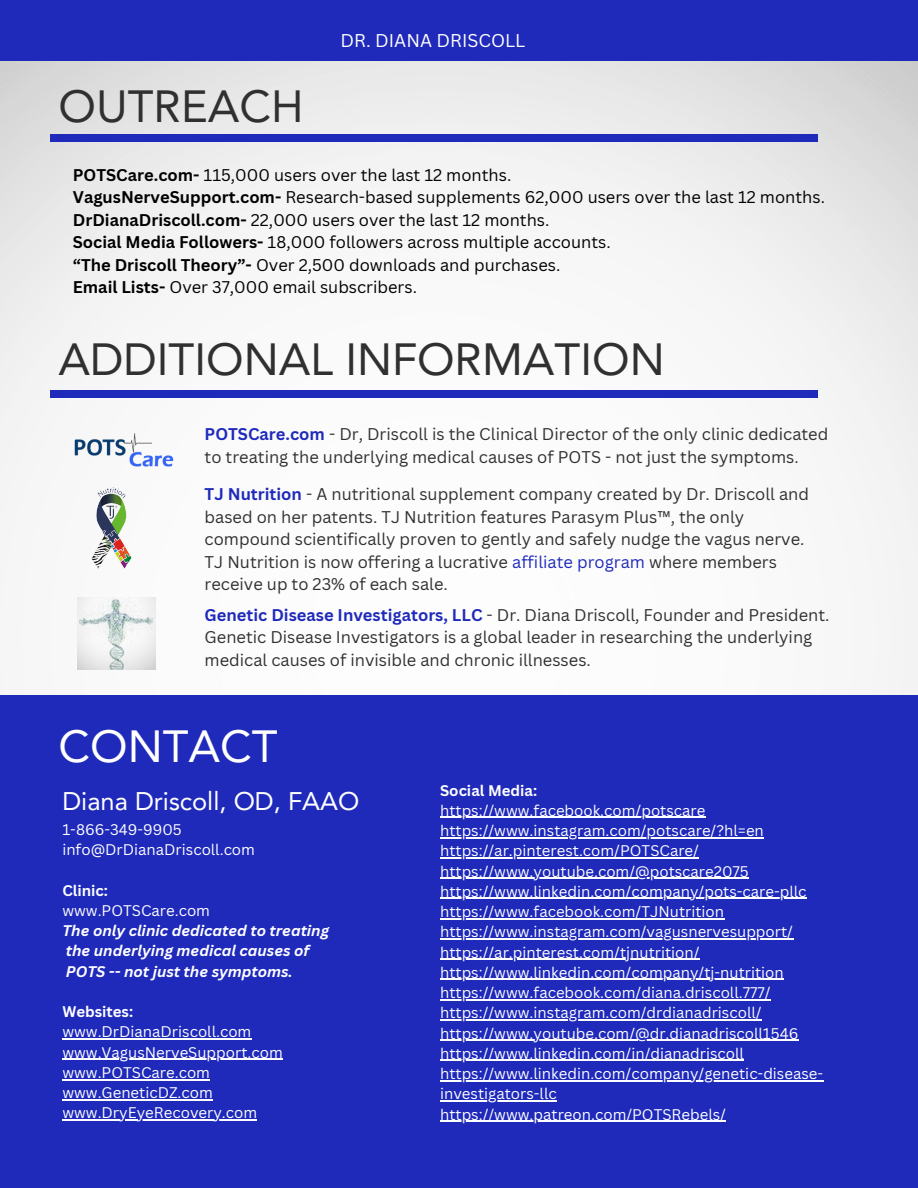
<style>
.page{position:relative;width:918px;height:1188px;background:#fff}
.page>*{position:absolute;margin:0;border:0;box-sizing:border-box;transform-origin:0 0}
.t1{font:45px "Avenir LT Pro";color:#303030}
.t2{font:45px "Avenir LT Pro";color:#fff}
.t3{font:25.5px "Avenir LT Pro";color:#fff}
.t4{font:18px "Canva Sans";color:#fff}
.t5{font:16.5px/22.5px "Canva Sans";color:#303030}
.t6{font:16.5px/22.5px "Canva Sans";color:#000}
.t7{font:15px/20.2px "Canva Sans";color:#fff}
.t8{font:italic 700 15px "Canva Sans";color:#fff}
.t9{font:700 15px "Canva Sans";color:#fff}
.s1{font-weight:700}
.s2{font-weight:700;color:#1f2abb}
.s3{color:#1f2abb}
</style>
<div class="page">
<img style="left:0;top:60px;width:918px;height:635px">
<div style="left:0;top:0;width:918px;height:60px;background:#1f2abb"></div>
<div style="left:51px;top:134px;width:767px;height:7px;background:#1f2abb"></div>
<div style="left:0;top:695px;width:918px;height:493px;background:#1f2abb"></div>
<img style="left:78px;top:485px;width:67px;height:89px">
<img style="left:78px;top:597px;width:77px;height:72px">
<img style="left:59px;top:417px;width:135px;height:68px">
<div style="left:51px;top:390px;width:767px;height:7px;background:#1f2abb"></div>
<hr style="left:62px;top:1039px;width:189px;height:1px;background:#fff">
<hr style="left:62px;top:1059px;width:221px;height:1px;background:#fff">
<hr style="left:62px;top:1079px;width:148px;height:1px;background:#fff">
<hr style="left:62px;top:1099px;width:151px;height:1px;background:#fff">
<hr style="left:62px;top:1120px;width:195px;height:1px;background:#fff">
<hr style="left:440px;top:817px;width:265px;height:1px;background:#fff">
<hr style="left:440px;top:837px;width:324px;height:1px;background:#fff">
<hr style="left:440px;top:857px;width:259px;height:2px;background:#fff">
<hr style="left:440px;top:878px;width:309px;height:1px;background:#fff">
<hr style="left:440px;top:898px;width:367px;height:1px;background:#fff">
<hr style="left:440px;top:918px;width:284px;height:1px;background:#fff">
<hr style="left:440px;top:938px;width:353px;height:2px;background:#fff">
<hr style="left:440px;top:959px;width:260px;height:1px;background:#fff">
<hr style="left:440px;top:979px;width:344px;height:1px;background:#fff">
<hr style="left:440px;top:999px;width:331px;height:1px;background:#fff">
<hr style="left:440px;top:1019px;width:322px;height:2px;background:#fff">
<hr style="left:440px;top:1040px;width:359px;height:1px;background:#fff">
<hr style="left:440px;top:1060px;width:304px;height:1px;background:#fff">
<hr style="left:440px;top:1080px;width:383px;height:1px;background:#fff">
<hr style="left:440px;top:1100px;width:117px;height:2px;background:#fff">
<hr style="left:440px;top:1121px;width:286px;height:1px;background:#fff">
<h1 class="t1" style="left:59px;top:88px;width:247px">OUTREACH</h1>
<h4 class="t4" style="left:341px;top:28px;width:186px">DR. DIANA DRISCOLL</h4>
<h3 class="t6" style="left:73px;top:163px;width:754px"><span class="s1">POTSCare.com-</span> 115,000 users over the last 12 months.<br><span class="s1">VagusNerveSupport.com-</span> Research-based supplements 62,000 users over the last 12 months.<br><span class="s1">DrDianaDriscoll.com-</span> 22,000 users over the last 12 months.<br><span class="s1">Social Media Followers-</span> 18,000 followers across multiple accounts.<br><span class="s1">“The Driscoll Theory”-</span> Over 2,500 downloads and purchases.<br><span class="s1">Email Lists-</span> Over 37,000 email subscribers.</h3>
<h1 class="t1" style="left:59px;top:341px;width:608px">ADDITIONAL INFORMATION</h1>
<h4 class="t5" style="left:205px;top:423px;width:625px"><span class="s2">POTSCare.com</span> - Dr, Driscoll is the Clinical Director of the only clinic dedicated to treating the underlying medical causes of POTS - not just the symptoms.</h4>
<h4 class="t5" style="left:205px;top:482px;width:606px"><span class="s2">TJ Nutrition</span> - A nutritional supplement company created by Dr. Driscoll and based on her patents. TJ Nutrition features Parasym Plus™, the only compound scientifically proven to gently and safely nudge the vagus nerve.<br>TJ Nutrition is now offering a lucrative <span class="s3">affiliate program</span> where members receive up to 23% of each sale.</h4>
<p class="t5" style="left:205px;top:603px;width:626px"><span class="s2">Genetic Disease Investigators, LLC</span> - Dr. Diana Driscoll, Founder and President.<br>Genetic Disease Investigators is a global leader in researching the underlying medical causes of invisible and chronic illnesses.</p>
<h1 class="t2" style="left:59px;top:728px;width:221px">CONTACT</h1>
<h2 class="t3" style="left:62px;top:791px;width:299px">Diana Driscoll, OD, FAAO</h2>
<h2 class="t7" style="left:62px;top:819px;width:121px">1-866-349-9905</h2>
<p class="t7" style="left:62px;top:839px;width:194px">info@DrDianaDriscoll.com</p>
<p class="t9" style="left:62px;top:880px;width:47px">Clinic:</p>
<p class="t7" style="left:62px;top:900px;width:149px">www.POTSCare.com</p>
<p class="t8" style="left:62px;top:920px;width:268px">The only clinic dedicated to treating</p>
<p class="t8" style="left:66px;top:940px;width:245px">the underlying medical causes of</p>
<p class="t8" style="left:66px;top:961px;width:228px">POTS -- not just the symptoms.</p>
<p class="t9" style="left:62px;top:1001px;width:72px">Websites:</p>
<p class="t7" style="left:62px;top:1021px;width:191px">www.DrDianaDriscoll.com</p>
<p class="t7" style="left:62px;top:1042px;width:222px">www.VagusNerveSupport.com</p>
<p class="t7" style="left:62px;top:1062px;width:149px">www.POTSCare.com</p>
<p class="t7" style="left:62px;top:1082px;width:152px">www.GeneticDZ.com</p>
<p class="t7" style="left:62px;top:1102px;width:196px">www.DryEyeRecovery.com</p>
<p class="t9" style="left:440px;top:779px;width:99px">Social Media:</p>
<p class="t7" style="left:440px;top:800px;width:267px">https://www.facebook.com/potscare</p>
<p class="t7" style="left:440px;top:820px;width:325px">https://www.instagram.com/potscare/?hl=en</p>
<p class="t7" style="left:440px;top:840px;width:260px">https://ar.pinterest.com/POTSCare/</p>
<p class="t7" style="left:440px;top:861px;width:310px">https://www.youtube.com/@potscare2075</p>
<p class="t7" style="left:440px;top:881px;width:368px">https://www.linkedin.com/company/pots-care-pllc</p>
<p class="t7" style="left:440px;top:901px;width:286px">https://www.facebook.com/TJNutrition</p>
<p class="t7" style="left:440px;top:921px;width:354px">https://www.instagram.com/vagusnervesupport/</p>
<p class="t7" style="left:440px;top:942px;width:261px">https://ar.pinterest.com/tjnutrition/</p>
<p class="t7" style="left:440px;top:962px;width:345px">https://www.linkedin.com/company/tj-nutrition</p>
<p class="t7" style="left:440px;top:982px;width:332px">https://www.facebook.com/diana.driscoll.777/</p>
<p class="t7" style="left:440px;top:1002px;width:323px">https://www.instagram.com/drdianadriscoll/</p>
<p class="t7" style="left:440px;top:1023px;width:360px">https://www.youtube.com/@dr.dianadriscoll1546</p>
<p class="t7" style="left:440px;top:1043px;width:305px">https://www.linkedin.com/in/dianadriscoll</p>
<p class="t7" style="left:440px;top:1063px;width:385px">https://www.linkedin.com/company/genetic-disease-</p>
<p class="t7" style="left:440px;top:1083px;width:287px">investigators-llc https://www.patreon.com/POTSRebels/</p>
</div>
